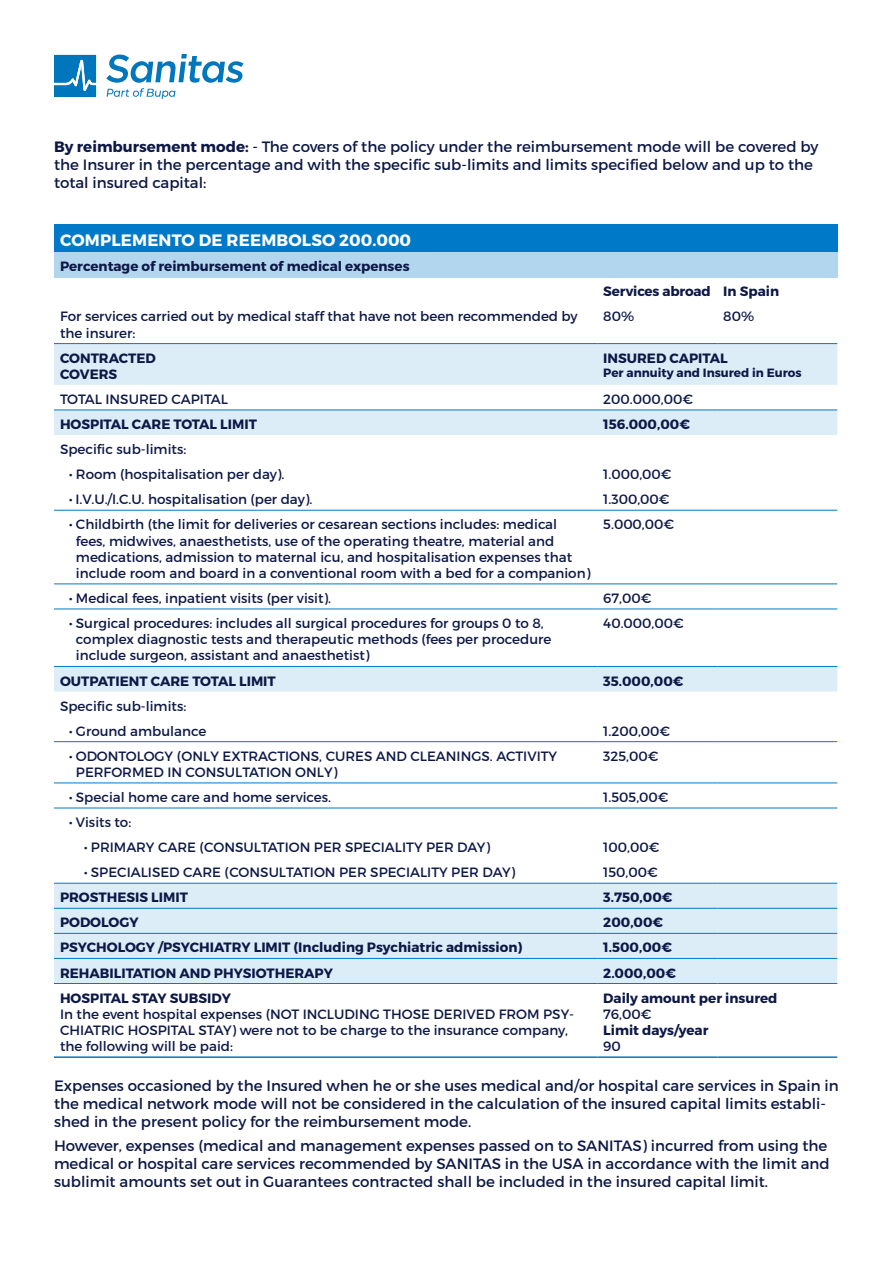
<style>
.page{position:relative;width:893px;height:1263px;background:#fff}
.page>*{position:absolute;margin:0;border:0;box-sizing:border-box;transform-origin:0 0}
.t1{font:700 16.5px "Montserrat";letter-spacing:.01em;color:#fff}
.t2{font:15px/18px "Montserrat";color:#0d1846}
.t3{font:13.5px/16.2px "Montserrat";color:#0d1846}
.t4{font:700 13.5px/16.2px "Montserrat";color:#0d1846}
.t5{font:700 12px "Montserrat";color:#0d1846}
.s1{font-weight:700}
.s2{font-weight:800}
</style>
<div class="page">
<div style="left:54px;top:224px;width:783px;height:28px;background:#0079c8"></div>
<div style="left:54px;top:252px;width:783px;height:25px;background:#b3d6ef"></div>
<div style="left:54px;top:344px;width:783px;height:41px;background:#ddedf8"></div>
<svg style="left:54px;top:411px;width:783px;height:572px"></svg>
<hr style="left:54px;top:343px;width:543px;height:1px;background:#0079c8">
<hr style="left:597px;top:343px;width:120px;height:1px;background:#0079c8">
<hr style="left:717px;top:343px;width:120px;height:1px;background:#0079c8">
<hr style="left:54px;top:410px;width:543px;height:1px;background:#0079c8">
<hr style="left:597px;top:410px;width:120px;height:1px;background:#0079c8">
<hr style="left:717px;top:410px;width:120px;height:1px;background:#0079c8">
<hr style="left:54px;top:510px;width:543px;height:1px;background:#0079c8">
<hr style="left:597px;top:510px;width:120px;height:1px;background:#0079c8">
<hr style="left:717px;top:510px;width:120px;height:1px;background:#0079c8">
<hr style="left:54px;top:583px;width:543px;height:1px;background:#0079c8">
<hr style="left:597px;top:583px;width:120px;height:1px;background:#0079c8">
<hr style="left:717px;top:583px;width:120px;height:1px;background:#0079c8">
<hr style="left:54px;top:609px;width:543px;height:1px;background:#0079c8">
<hr style="left:597px;top:609px;width:120px;height:1px;background:#0079c8">
<hr style="left:717px;top:609px;width:120px;height:1px;background:#0079c8">
<hr style="left:54px;top:666px;width:543px;height:1px;background:#0079c8">
<hr style="left:597px;top:666px;width:120px;height:1px;background:#0079c8">
<hr style="left:717px;top:666px;width:120px;height:1px;background:#0079c8">
<hr style="left:54px;top:883px;width:543px;height:1px;background:#0079c8">
<hr style="left:597px;top:883px;width:120px;height:1px;background:#0079c8">
<hr style="left:717px;top:883px;width:120px;height:1px;background:#0079c8">
<hr style="left:54px;top:908px;width:543px;height:1px;background:#0079c8">
<hr style="left:597px;top:908px;width:120px;height:1px;background:#0079c8">
<hr style="left:717px;top:908px;width:120px;height:1px;background:#0079c8">
<hr style="left:54px;top:933px;width:543px;height:1px;background:#0079c8">
<hr style="left:597px;top:933px;width:120px;height:1px;background:#0079c8">
<hr style="left:717px;top:933px;width:120px;height:1px;background:#0079c8">
<hr style="left:54px;top:958px;width:543px;height:1px;background:#0079c8">
<hr style="left:597px;top:958px;width:120px;height:1px;background:#0079c8">
<hr style="left:717px;top:958px;width:120px;height:1px;background:#0079c8">
<hr style="left:54px;top:983px;width:543px;height:1px;background:#0079c8">
<hr style="left:597px;top:983px;width:120px;height:1px;background:#0079c8">
<hr style="left:717px;top:983px;width:120px;height:1px;background:#0079c8">
<hr style="left:54px;top:741px;width:543px;height:1px;background:#0079c8">
<hr style="left:597px;top:741px;width:120px;height:1px;background:#0079c8">
<hr style="left:717px;top:741px;width:120px;height:1px;background:#0079c8">
<hr style="left:54px;top:782px;width:543px;height:1px;background:#0079c8">
<hr style="left:597px;top:782px;width:120px;height:1px;background:#0079c8">
<hr style="left:717px;top:782px;width:120px;height:1px;background:#0079c8">
<hr style="left:54px;top:808px;width:543px;height:1px;background:#0079c8">
<hr style="left:597px;top:808px;width:120px;height:1px;background:#0079c8">
<hr style="left:717px;top:808px;width:120px;height:1px;background:#0079c8">
<hr style="left:54px;top:1056px;width:543px;height:2px;background:#0079c8">
<hr style="left:597px;top:1056px;width:120px;height:2px;background:#0079c8">
<hr style="left:717px;top:1056px;width:120px;height:2px;background:#0079c8">
<svg style="left:54px;top:54px;width:190px;height:45px"></svg>
<p class="t2" style="left:54px;top:138px;width:766px"><span class="s1">By reimbursement mode:</span> - The covers of the policy under the reimbursement mode will be covered by the Insurer in the percentage and with the specific sub-limits and limits specified below and up to the total insured capital:</p>
<p class="t1" style="left:60px;top:230px;width:353px">COMPLEMENTO DE REEMBOLSO 200.000</p>
<p class="t4" style="left:60px;top:259px;width:351px">Percentage of reimbursement of medical expenses</p>
<p class="t4" style="left:603px;top:284px;width:177px">Services abroad In Spain</p>
<p class="t3" style="left:60px;top:308px;width:519px">For services carried out by medical staff that have not been recommended by the insurer:</p>
<p class="t3" style="left:603px;top:308px;width:32px">80%</p>
<p class="t3" style="left:723px;top:308px;width:32px">80%</p>
<p class="t4" style="left:60px;top:350px;width:97px">CONTRACTED<br>COVERS</p>
<p class="t4" style="left:603px;top:350px;width:126px">INSURED CAPITAL</p>
<p class="t5" style="left:603px;top:365px;width:200px">Per annuity and Insured in Euros</p>
<p class="t3" style="left:60px;top:391px;width:170px">TOTAL INSURED CAPITAL</p>
<p class="t3" style="left:603px;top:391px;width:91px">200.000,00€</p>
<p class="t4" style="left:60px;top:416px;width:198px">HOSPITAL CARE TOTAL LIMIT</p>
<p class="t4" style="left:603px;top:416px;width:88px">156.000,00€</p>
<p class="t3" style="left:69px;top:437px;width:217px;line-height:25px;text-indent:-9px">Specific sub-limits:<br><span class="s2">·</span> Room (hospitalisation per day).</p>
<p class="t3" style="left:603px;top:466px;width:70px">1.000,00€</p>
<p class="t3" style="left:69px;top:491px;width:245px"><span class="s2">·</span> I.V.U./I.C.U. hospitalisation (per day).</p>
<p class="t3" style="left:603px;top:491px;width:68px">1.300,00€</p>
<p class="t3" style="left:76px;top:516px;width:516px;text-indent:-7px"><span class="s2">·</span> Childbirth (the limit for deliveries or cesarean sections includes: medical<br>fees, midwives, anaesthetists, use of the operating theatre, material and medications, admission to maternal icu, and hospitalisation expenses that include room and board in a conventional room with a bed for a companion)</p>
<p class="t3" style="left:603px;top:516px;width:72px">5.000,00€</p>
<p class="t3" style="left:69px;top:590px;width:264px"><span class="s2">·</span> Medical fees, inpatient visits (per visit).</p>
<p class="t3" style="left:603px;top:590px;width:50px">67,00€</p>
<p class="t3" style="left:76px;top:615px;width:477px;text-indent:-7px"><span class="s2">·</span> Surgical procedures: includes all surgical procedures for groups 0 to 8, complex diagnostic tests and therapeutic methods (fees per procedure include surgeon, assistant and anaesthetist)</p>
<p class="t3" style="left:603px;top:615px;width:82px">40.000,00€</p>
<p class="t4" style="left:60px;top:673px;width:217px">OUTPATIENT CARE TOTAL LIMIT</p>
<p class="t4" style="left:603px;top:673px;width:82px">35.000,00€</p>
<p class="t3" style="left:69px;top:693px;width:139px;line-height:25px;text-indent:-9px">Specific sub-limits:<br><span class="s2">·</span> Ground ambulance</p>
<p class="t3" style="left:603px;top:723px;width:68px">1.200,00€</p>
<p class="t3" style="left:76px;top:748px;width:483px;text-indent:-7px"><span class="s2">·</span> ODONTOLOGY (ONLY EXTRACTIONS, CURES AND CLEANINGS. ACTIVITY<br>PERFORMED IN CONSULTATION ONLY)</p>
<p class="t3" style="left:603px;top:748px;width:57px">325,00€</p>
<p class="t3" style="left:69px;top:789px;width:264px"><span class="s2">·</span> Special home care and home services.</p>
<p class="t3" style="left:603px;top:789px;width:67px">1.505,00€</p>
<p class="t3" style="left:84px;top:810px;width:408px;line-height:25px;text-indent:-15px"><span class="s2">·</span> Visits to:<br><span class="s2">·</span> PRIMARY CARE (CONSULTATION PER SPECIALITY PER DAY)</p>
<p class="t3" style="left:603px;top:839px;width:58px">100,00€</p>
<p class="t3" style="left:84px;top:864px;width:433px"><span class="s2">·</span> SPECIALISED CARE (CONSULTATION PER SPECIALITY PER DAY)</p>
<p class="t3" style="left:603px;top:864px;width:56px">150,00€</p>
<p class="t4" style="left:60px;top:890px;width:129px">PROSTHESIS LIMIT</p>
<p class="t4" style="left:603px;top:890px;width:71px">3.750,00€</p>
<p class="t4" style="left:60px;top:915px;width:80px">PODOLOGY</p>
<p class="t4" style="left:603px;top:915px;width:61px">200,00€</p>
<p class="t4" style="left:60px;top:940px;width:464px">PSYCHOLOGY /PSYCHIATRY LIMIT (Including Psychiatric admission)</p>
<p class="t4" style="left:603px;top:940px;width:70px">1.500,00€</p>
<p class="t4" style="left:60px;top:965px;width:274px">REHABILITATION AND PHYSIOTHERAPY</p>
<p class="t4" style="left:603px;top:965px;width:74px">2.000,00€</p>
<p class="t4" style="left:60px;top:990px;width:172px">HOSPITAL STAY SUBSIDY</p>
<p class="t3" style="left:60px;top:1006px;width:516px">In the event hospital expenses (NOT INCLUDING THOSE DERIVED FROM PSY-<br>CHIATRIC HOSPITAL STAY) were not to be charge to the insurance company, the following will be paid:</p>
<p class="t4" style="left:603px;top:990px;width:176px">Daily amount per insured</p>
<p class="t3" style="left:603px;top:1006px;width:50px">76,00€</p>
<p class="t4" style="left:603px;top:1022px;width:107px">Limit days/year</p>
<p class="t3" style="left:603px;top:1038px;width:19px">90</p>
<p class="t2" style="left:54px;top:1076px;width:786px">Expenses occasioned by the Insured when he or she uses medical and/or hospital care services in Spain in the medical network mode will not be considered in the calculation of the insured capital limits establi&shy;shed in the present policy for the reimbursement mode.</p>
<p class="t2" style="left:54px;top:1136px;width:777px">However, expenses (medical and management expenses passed on to SANITAS) incurred from using the medical or hospital care services recommended by SANITAS in the USA in accordance with the limit and sublimit amounts set out in Guarantees contracted shall be included in the insured capital limit.</p>
</div>
